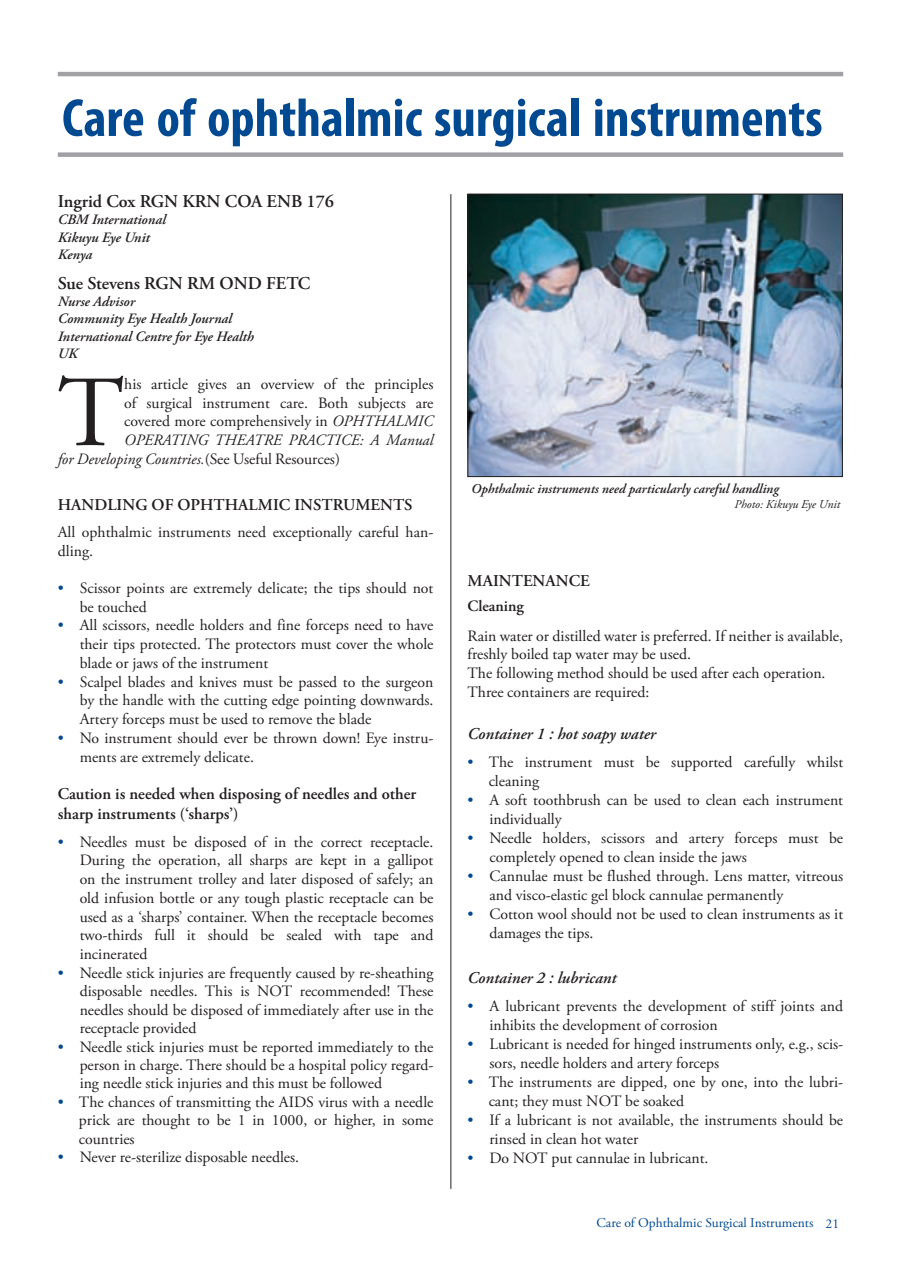
<style>
.page{position:relative;width:901px;height:1271px;background:#fff}
.page>*{position:absolute;margin:0;border:0;box-sizing:border-box;transform-origin:0 0}
.t1{font:100.65px "Adobe Garamond Pro";color:#231f20}
.t2{font:700 condensed 54px "Myriad Pro";color:#014a91}
.t3{font:600 18px "Adobe Garamond Pro";color:#231f20}
.t4{font:600 16.5px/20.2px "Adobe Garamond Pro";color:#231f20}
.t5{font:italic 600 16.5px "Adobe Garamond Pro";color:#231f20}
.t6{font:15.75px/18.8px "Adobe Garamond Pro";color:#231f20}
.t7{font:italic 15.75px "Adobe Garamond Pro";color:#231f20}
.t8{font:600 15.75px "Adobe Garamond Pro";color:#231f20}
.t9{font:italic 600 14.25px/17.2px "Adobe Garamond Pro";color:#231f20}
.t10{font:italic 600 13.5px "Adobe Garamond Pro";color:#231f20}
.t11{font:13.5px "Adobe Garamond Pro";color:#014a91}
.t12{font:italic 12px "Adobe Garamond Pro";color:#231f20}
.s1{font-style:italic}
.s2{font-style:normal}
.s3{color:#014a91}
</style>
<div class="page">
<hr style="left:58px;top:72px;width:785px;height:4px;background:#a1a1a5">
<div style="left:58px;top:152px;width:785px;height:5px;background:#a1a1a5"></div>
<hr style="left:450px;top:194px;width:1px;height:994px;background:#231f20">
<img style="left:469px;top:196px;width:371px;height:279px">
<div style="left:467px;top:194px;width:375px;height:283px;border:1px solid #231f20"></div>
<h2 class="t2" style="left:62px;top:84px;width:762px">Care of ophthalmic surgical instruments</h2>
<p class="t3" style="left:58px;top:191px;width:278px">Ingrid Cox RGN KRN COA ENB 176</p>
<p class="t9" style="left:58px;top:212px;width:109px">CBM International<br>Kikuyu Eye Unit<br>Kenya</p>
<p class="t3" style="left:58px;top:273px;width:254px">Sue Stevens RGN RM OND FETC</p>
<p class="t9" style="left:58px;top:294px;width:197px">Nurse Advisor<br>Community Eye Health Journal<br>International Centre for Eye Health<br>UK</p>
<h1 class="t1" style="left:58px;top:353px;width:68px">T</h1>
<p class="t6" style="left:124px;top:375px;width:311px">his article gives an overview of the princi-ples</p>
<p class="t6" style="left:124px;top:394px;width:311px">of surgical instrument care. Both subjects are</p>
<p class="t6" style="left:124px;top:412px;width:311px">covered more comprehensively in <span class="s1">OPHTHALMIC</span></p>
<p class="t7" style="left:124px;top:430px;width:311px">OPERATING THEATRE PRACTICE: A Manual</p>
<p class="t7" style="left:58px;top:449px;width:284px">for Developing Countries.<span class="s2">(See Useful Resources)</span></p>
<p class="t4" style="left:58px;top:495px;width:356px">HANDLING OF OPHTHALMIC INSTRUMENTS</p>
<p class="t6" style="left:58px;top:523px;width:377px">All ophthalmic instruments need exceptionally careful han&shy;dling.</p>
<p class="t6" style="left:80px;top:579px;width:355px;text-indent:-22px"><span class="s3">•</span> Scissor points are extremely delicate; the tips should not be touched</p>
<p class="t6" style="left:80px;top:616px;width:355px;text-align:justify;text-indent:-22px"><span class="s3">•</span> All scissors, needle holders and fine forceps need to have their tips protected. The protectors must cover the whole blade or jaws of the instrument</p>
<p class="t6" style="left:80px;top:673px;width:355px;text-align:justify;text-indent:-22px"><span class="s3">•</span> Scalpel blades and knives must be passed to the surgeon by the handle with the cutting edge pointing downwards.<br>Artery forceps must be used to remove the blade</p>
<p class="t6" style="left:80px;top:729px;width:355px;text-indent:-22px"><span class="s3">•</span> No instrument should ever be thrown down! Eye instru&shy;ments are extremely delicate.</p>
<p class="t4" style="left:58px;top:783px;width:360px">Caution is needed when disposing of needles and other sharp instruments (‘sharps’)</p>
<p class="t6" style="left:80px;top:832px;width:355px;text-align:justify;text-indent:-22px"><span class="s3">•</span> Needles must be disposed of in the correct receptacle.<br>During the operation, all sharps are kept in a gallipot on the instrument trolley and later disposed of safely; an old infusion bottle or any tough plastic receptacle can be used as a ‘sharps’ container. When the receptacle becomes two-thirds full it should be sealed with tape and incinerated</p>
<p class="t6" style="left:80px;top:964px;width:355px;text-align:justify;text-indent:-22px"><span class="s3">•</span> Needle stick injuries are frequently caused by re--sheathing disposable needles. This is NOT recommended! These needles should be disposed of immediately after use in the receptacle provided</p>
<p class="t6" style="left:80px;top:1037px;width:355px;text-align:justify;text-indent:-22px"><span class="s3">•</span> Needle stick injuries must be reported immediately to the person in charge. There should be a hospital policy regard&shy;ing needle stick injuries and this must be followed</p>
<p class="t6" style="left:79px;top:1093px;width:356px;text-align:justify;text-indent:-21px"><span class="s3">•</span> The chances of transmitting the AIDS virus with a needle prick are thought to be 1 in 1000, or higher, in some countries</p>
<p class="t6" style="left:58px;top:1148px;width:243px"><span class="s3">•</span> Never re-sterilize disposable needles.</p>
<p class="t10" style="left:471px;top:481px;width:309px">Ophthalmic instruments need particularly careful handling</p>
<p class="t12" style="left:734px;top:497px;width:107px">Photo: Kikuyu Eye Unit</p>
<p class="t4" style="left:467px;top:571px;width:124px">MAINTENANCE</p>
<p class="t8" style="left:467px;top:597px;width:58px">Cleaning</p>
<p class="t6" style="left:467px;top:626px;width:377px">Rain water or distilled water is preferred. If neither is available, freshly boiled tap water may be used.<br>The following method should be used after each operation.<br>Three containers are required:</p>
<p class="t5" style="left:467px;top:724px;width:190px">Container 1 : hot soapy water</p>
<p class="t6" style="left:488px;top:752px;width:356px;text-indent:-21px"><span class="s3">•</span> The instrument must be supported carefully whilst cleaning</p>
<p class="t6" style="left:489px;top:790px;width:355px;text-indent:-22px"><span class="s3">•</span> A soft toothbrush can be used to clean each instrument individually</p>
<p class="t6" style="left:489px;top:828px;width:355px;text-indent:-22px"><span class="s3">•</span> Needle holders, scissors and artery forceps must be completely opened to clean inside the jaws</p>
<p class="t6" style="left:489px;top:867px;width:355px;text-indent:-22px"><span class="s3">•</span> Cannulae must be flushed through. Lens matter, vitreous and visco-elastic gel block cannulae permanently</p>
<p class="t6" style="left:489px;top:905px;width:355px;text-indent:-22px"><span class="s3">•</span> Cotton wool should not be used to clean instruments as it damages the tips.</p>
<p class="t5" style="left:467px;top:968px;width:150px">Container 2 : lubricant</p>
<p class="t6" style="left:489px;top:996px;width:355px;text-indent:-22px"><span class="s3">•</span> A lubricant prevents the development of stiff joints and inhibits the development of corrosion</p>
<p class="t6" style="left:489px;top:1034px;width:355px;text-indent:-22px"><span class="s3">•</span> Lubricant is needed for hinged instruments only, e.g., scis&shy;sors, needle holders and artery forceps</p>
<p class="t6" style="left:488px;top:1073px;width:356px;text-indent:-21px"><span class="s3">•</span> The instruments are dipped, one by one, into the lubri&shy;cant; they must not</p>
<p class="t6" style="left:625px;top:1092px;width:60px">be soaked</p>
<p class="t6" style="left:489px;top:1111px;width:355px;text-indent:-22px"><span class="s3">•</span> If a lubricant is not available, the instruments should be rinsed in clean hot water</p>
<p class="t6" style="left:467px;top:1149px;width:242px"><span class="s3">•</span> Do NOT put cannulae in lubricant.</p>
<p class="t11" style="left:596px;top:1214px;width:244px">Care of Ophthalmic Surgical Instruments 21</p>
</div>
